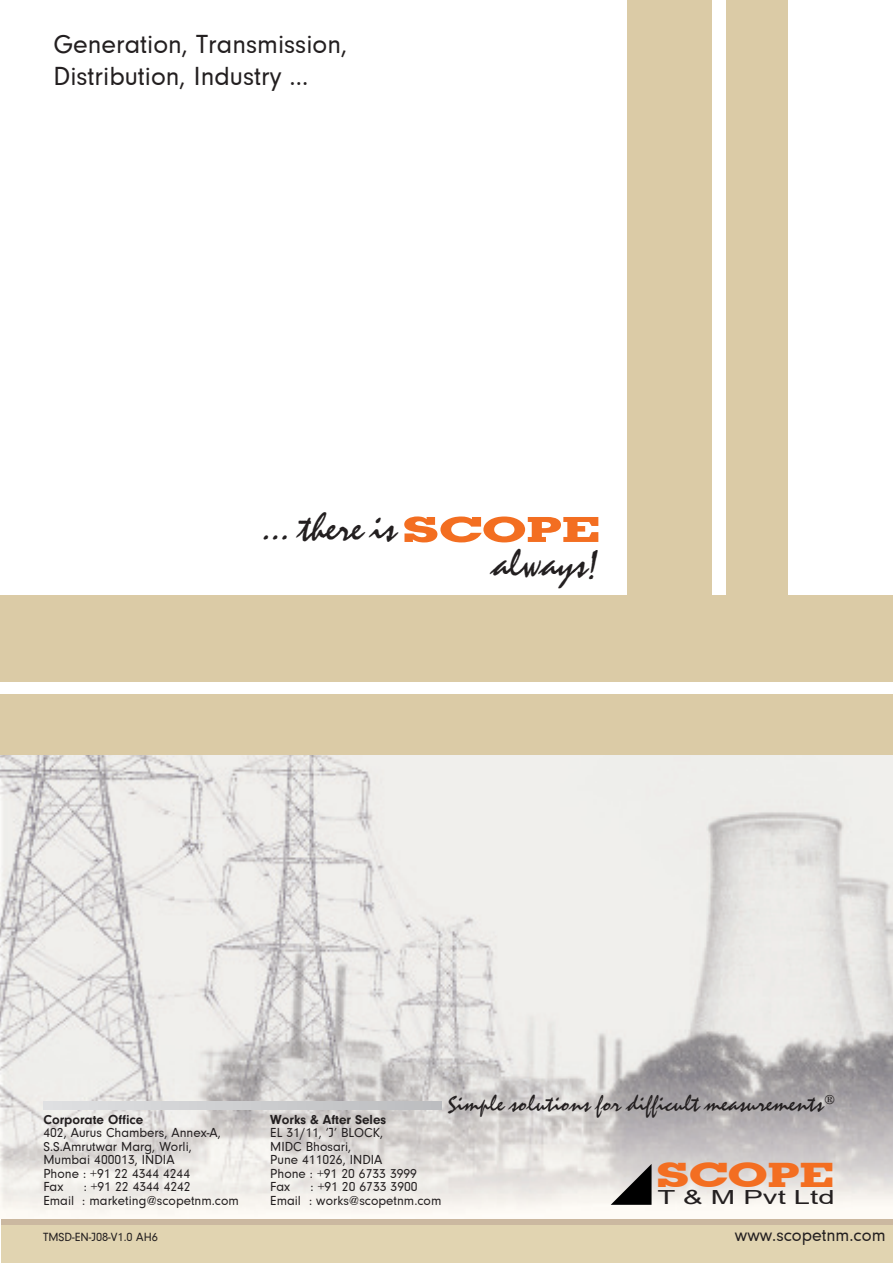
<style>
.page{position:relative;width:893px;height:1263px;background:#fff}
.page>*{position:absolute;margin:0;border:0;box-sizing:border-box;transform-origin:0 0}
.Paragraph{font:39px "Staccato 222 BT";color:#231f20}
.Body_Text{font:700 34.65px "Geometric Slab 703 BT Xtra";color:#f36e21;scale:1.56 1}
.t1{font:700 33.6px "Geometric Slab 703 BT Xtra";color:#f36e21;scale:1.45 1}
.Paragraph-2{font:27px "Neuzeit Gro";color:#231f20}
.t2{font:23.25px "Staccato 222 BT";letter-spacing:.02em;color:#231f20}
.t3{font:19.5px "Arial";color:#231f20;scale:1.51 1}
.t4{font:18px "Neuzeit Gro";color:#231f20}
.t5{font:13.5px "Neuzeit Gro";color:#231f20}
.t6{font:700 13.5px "Neuzeit Gro";color:#231f20}
.t7{font:12.3px "Neuzeit Gro";color:#231f20}
</style>
<div class="page">
<div style="left:1px;top:1225px;width:892px;height:38px;background:#e1d4b1"></div>
<div style="left:1px;top:1218px;width:892px;height:7px;background:#cbb8a0"></div>
<div style="left:627px;top:0;width:85px;height:633px;background:#dbcba6"></div>
<img style="left:0;top:755px;width:893px;height:463px">
<div style="left:726px;top:0;width:61px;height:633px;background:#dbcba6"></div>
<div style="left:0;top:695px;width:893px;height:60px;background:#dbcba6"></div>
<div style="left:0;top:595px;width:893px;height:87px;background:#dbcba6"></div>
<svg style="left:611px;top:1164px;width:41px;height:41px;background:#706e6d"></svg>
<svg style="left:43px;top:1101px;width:398px;height:8px;background:#cdced0"></svg>
<p class="Paragraph-2" style="left:53px;top:29px;width:295px">Generation, Transmission,</p>
<p class="Paragraph-2" style="left:53px;top:61px;width:256px">Distribution, Industry ...</p>
<p class="Paragraph" style="left:263px;top:505px;width:135px">... there is</p>
<p class="Body_Text" style="left:402px;top:509px;width:129px">SCOPE</p>
<p class="Paragraph" style="left:494px;top:542px;width:107px">always!</p>
<p class="t6" style="left:43px;top:1112px;width:101px">Corporate Office</p>
<p class="t5" style="left:43px;top:1125px;width:179px">402, Aurus Chambers, Annex-A,</p>
<p class="t5" style="left:43px;top:1139px;width:150px">S.S.Amrutwar Marg, Worli,</p>
<p class="t5" style="left:43px;top:1152px;width:133px">Mumbai 400013, INDIA</p>
<p class="t5" style="left:43px;top:1166px;width:148px">Phone : +91 22 4344 4244</p>
<p class="t5" style="left:43px;top:1179px;width:21px">Fax</p>
<p class="t5" style="left:84px;top:1179px;width:109px">: +91 22 4344 4242</p>
<p class="t5" style="left:43px;top:1193px;width:197px">Email : marketing@scopetnm.com</p>
<p class="t7" style="left:43px;top:1230px;width:116px">TMSD-EN-J08-V1.0 AH6</p>
<p class="t2" style="left:447px;top:1090px;width:389px">Simple solutions for difficult measurements<sup>®</sup></p>
<p class="t6" style="left:270px;top:1112px;width:117px">Works &amp; After Seles</p>
<p class="t5" style="left:270px;top:1125px;width:114px">EL 31/11, ‘J’ BLOCK,</p>
<p class="t5" style="left:270px;top:1139px;width:83px">MIDC Bhosari,</p>
<p class="t5" style="left:270px;top:1152px;width:114px">Pune 411026, INDIA</p>
<p class="t5" style="left:270px;top:1166px;width:148px">Phone : +91 20 6733 3999</p>
<p class="t5" style="left:270px;top:1179px;width:21px">Fax</p>
<p class="t5" style="left:310px;top:1179px;width:109px">: +91 20 6733 3900</p>
<p class="t5" style="left:270px;top:1193px;width:173px">Email : works@scopetnm.com</p>
<p class="t1" style="left:656px;top:1155px;width:125px">SCOPE</p>
<p class="t3" style="left:657px;top:1183px;width:119px">T &amp; M Pvt Ltd</p>
<p class="t4" style="left:735px;top:1225px;width:152px">www.scopetnm.com</p>
</div>
